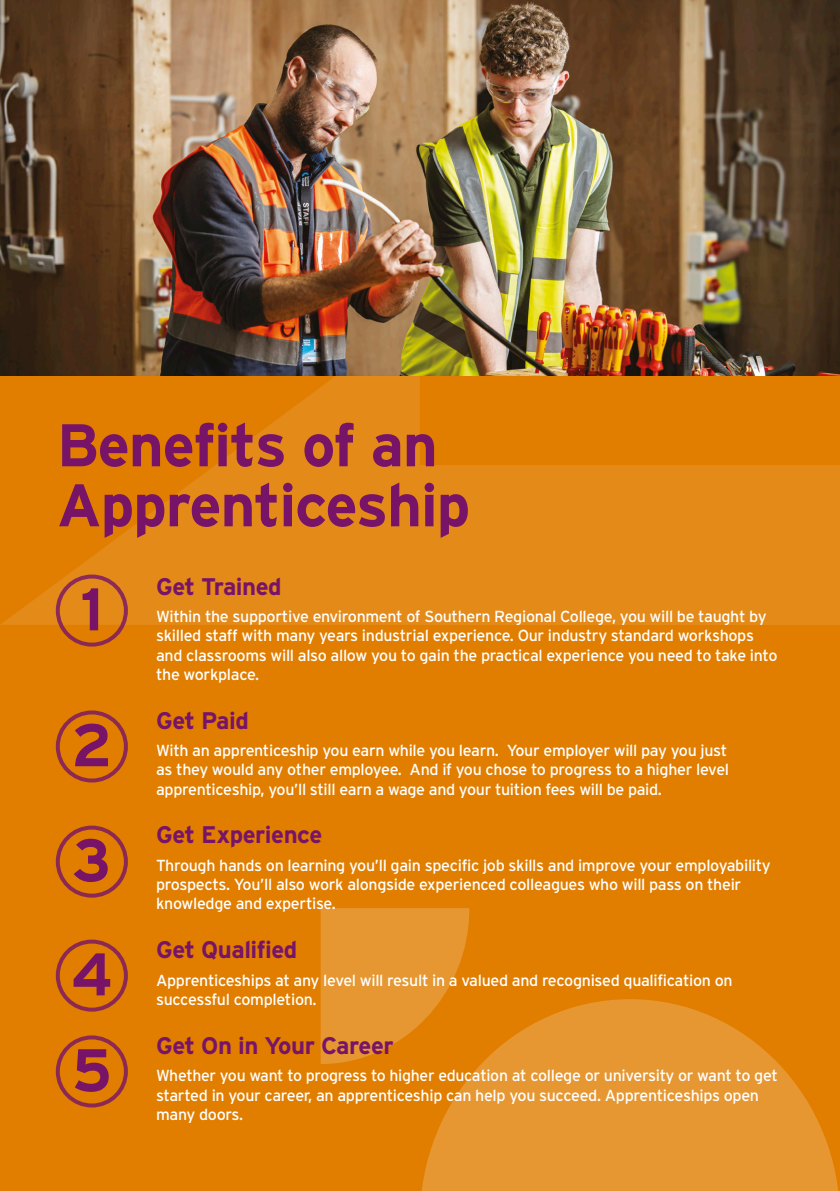
<style>
.page{position:relative;width:840px;height:1191px;background:#fff}
.page>*{position:absolute;margin:0;border:0;box-sizing:border-box;transform-origin:0 0}
.t1{font:700 60px/60px "Interstate";letter-spacing:-.02em;color:#771468}
.t2{font:700 24px "Interstate";letter-spacing:-.02em;color:#771468}
.t3{font:16px/19.2px "Interstate";letter-spacing:-.02em;color:#fff}
</style>
<div class="page">
<svg style="left:839px;top:999px;width:1px;height:192px"></svg>
<hr style="left:839px;top:437px;width:1px;height:159px;background:#000">
<svg style="left:839px;top:65px;width:1px;height:220px"></svg>
<div style="left:0;top:0;width:839px;height:1191px;background:#e17e00"></div>
<svg style="left:421px;top:999px;width:417px;height:192px;fill:#e69732"></svg>
<svg style="left:320px;top:908px;width:149px;height:156px"></svg>
<svg style="left:1px;top:376px;width:418px;height:249px;fill:#e38a19"></svg>
<div style="left:420px;top:465px;width:419px;height:160px;background:#e38a19"></div>
<div style="left:56px;top:574px;width:72px;height:72px;border:4px solid #771468;border-radius:50%"></div>
<div style="left:56px;top:710px;width:72px;height:72px;border:4px solid #771468;border-radius:50%"></div>
<div style="left:56px;top:825px;width:72px;height:72px;border:4px solid #771468;border-radius:50%"></div>
<div style="left:56px;top:939px;width:72px;height:72px;border:4px solid #771468;border-radius:50%"></div>
<div style="left:56px;top:1035px;width:72px;height:72px;border:4px solid #771468;border-radius:50%"></div>
<img style="left:0;top:0;width:839px;height:376px">
<p class="t1" style="left:57px;top:415px;width:415px">Benefits of an<br>Apprenticeship</p>
<p class="t2" style="left:156px;top:573px;width:127px">Get Trained</p>
<p class="t3" style="left:156px;top:607px;width:622px">Within the supportive environment of Southern Regional College, you will be taught by skilled staff with many years industrial experience. Our industry standard workshops and classrooms will also allow you to gain the practical experience you need to take into the workplace.</p>
<p class="t2" style="left:156px;top:706px;width:94px">Get Paid</p>
<p class="t3" style="left:156px;top:741px;width:574px">With an apprenticeship you earn while you learn. Your employer will pay you just as they would any other employee. And if you chose to progress to a higher level apprenticeship, you’ll still earn a wage and your tuition fees will be paid.</p>
<p class="t2" style="left:156px;top:821px;width:168px">Get Experience</p>
<p class="t3" style="left:156px;top:855px;width:615px">Through hands on learning you’ll gain specific job skills and improve your employability prospects. You’ll also work alongside experienced colleagues who will pass on their knowledge and expertise.</p>
<p class="t2" style="left:156px;top:936px;width:143px">Get Qualified</p>
<p class="t3" style="left:156px;top:970px;width:577px">Apprenticeships at any level will result in a valued and recognised qualification on successful completion.</p>
<p class="t2" style="left:156px;top:1031px;width:239px">Get On in Your Career</p>
<p class="t3" style="left:156px;top:1066px;width:623px">Whether you want to progress to higher education at college or university or want to get started in your career, an apprenticeship can help you succeed. Apprenticeships open many doors.</p>
<p class="t1" style="left:80px;top:579px;width:25px">1</p>
<p class="t1" style="left:71px;top:714px;width:42px">2</p>
<p class="t1" style="left:72px;top:830px;width:40px">3</p>
<p class="t1" style="left:71px;top:944px;width:43px">4</p>
<p class="t1" style="left:72px;top:1039px;width:42px">5</p>
</div>
